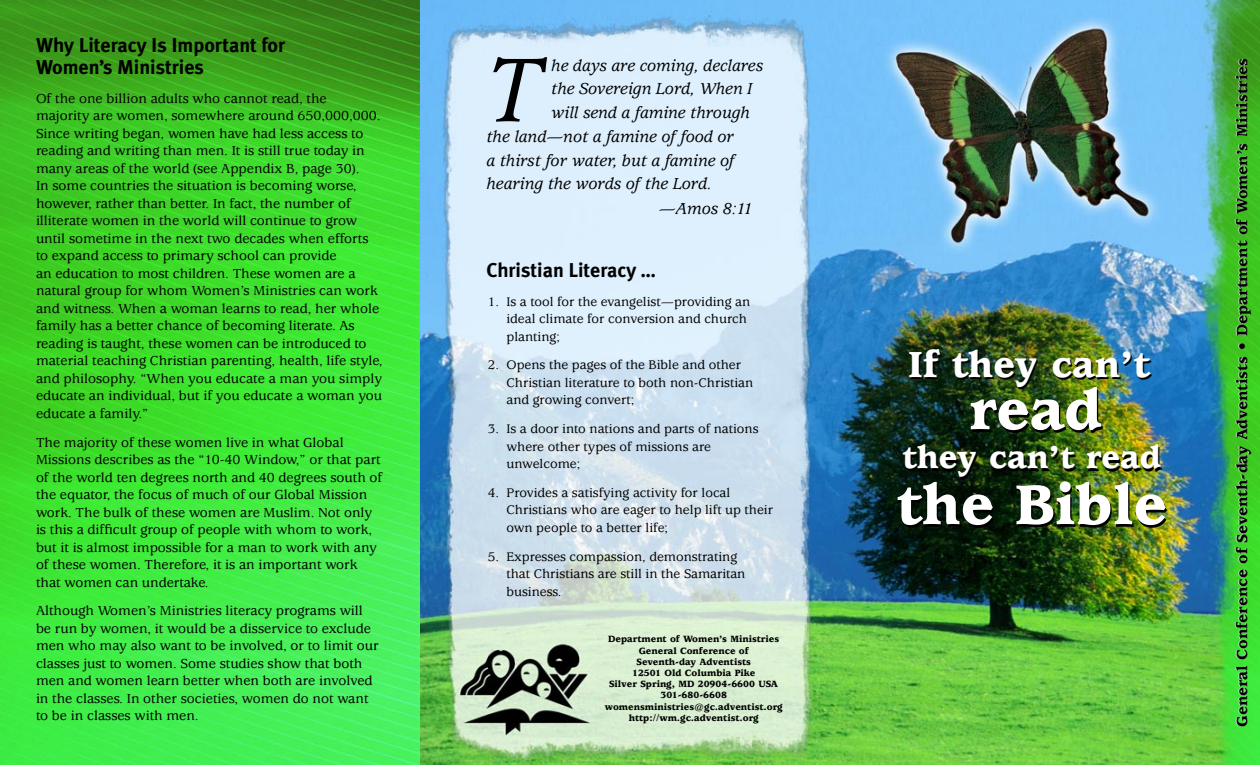
<style>
.page{position:relative;width:1260px;height:765px;background:#fff}
.page>*{position:absolute;margin:0;border:0;box-sizing:border-box;transform-origin:0 0}
.t1{font:italic 500 100px "Usherwood";color:#000}
.Body{font:900 61.38px "Usherwood";color:#fff}
.t2{font:900 40.12px "Usherwood";color:#fff}
.t3{font:900 34.75px "Usherwood";color:#fff}
.subhead{font:700 20px/22.5px "Meta Plus";color:#000}
.Body-2{font:italic 500 17.5px "Usherwood";color:#000}
.t4{font:900 16.25px "Usherwood";color:#000}
.Body-3{font:500 14.38px/17.5px "Usherwood";color:#000}
.hanging_indent{font:500 13.75px/17.5px "Usherwood";color:#000}
.t5{font:900 10px/11.2px "Usherwood";color:#000}
</style>
<div class="page">
<img style="left:0;top:0;width:1260px;height:765px">
<p class="subhead" style="left:36px;top:33px;width:251px">Why Literacy Is Important for<br>Women’s Ministries</p>
<p class="Body-3" style="left:36px;top:90px;width:348px">Of the one billion adults who cannot read, the majority are women, somewhere around 650,000,000.<br>Since writing began, women have had less access to reading and writing than men. It is still true today in many areas of the world (see Appendix B, page 30).<br>In some countries the situation is becoming worse, however, rather than better. In fact, the number of illiterate women in the world will continue to grow until sometime in the next two decades when efforts to expand access to primary school can provide<br>an education to most children. These women are a natural group for whom Women’s Ministries can work and witness. When a woman learns to read, her whole family has a better chance of becoming literate. As reading is taught, these women can be introduced to material teaching Christian parenting, health, life style, and philosophy. “When you educate a man you simply educate an individual, but if you educate a woman you educate a family.”</p>
<p class="Body-3" style="left:36px;top:434px;width:348px">The majority of these women live in what Global Missions describes as the “10-40 Window,” or that part of the world ten degrees north and 40 degrees south of the equator, the focus of much of our Global Mission work. The bulk of these women are Muslim. Not only is this a difficult group of people with whom to work, but it is almost impossible for a man to work with any of these women. Therefore, it is an important work that women can undertake.</p>
<p class="Body-3" style="left:36px;top:602px;width:344px">Although Women’s Ministries literacy programs will be run by women, it would be a disservice to exclude men who may also want to be involved, or to limit our classes just to women. Some studies show that both men and women learn better when both are involved in the classes. In other societies, women do not want to be in classes with men.</p>
<p class="t1" style="left:484px;top:35px;width:59px">T</p>
<p class="Body-2" style="left:551px;top:56px;width:213px">he days are coming, declares</p>
<p class="Body-2" style="left:551px;top:79px;width:203px">the Sovereign Lord, When I</p>
<p class="Body-2" style="left:551px;top:103px;width:200px">will send a famine through</p>
<p class="Body-2" style="left:487px;top:127px;width:249px">the land—not a famine of food or</p>
<p class="Body-2" style="left:487px;top:151px;width:250px">a thirst for water, but a famine of</p>
<p class="Body-2" style="left:487px;top:174px;width:227px">hearing the words of the Lord.</p>
<p class="Body-2" style="left:659px;top:199px;width:96px">—Amos 8:11</p>
<p class="subhead" style="left:487px;top:259px;width:171px">Christian Literacy …</p>
<p class="hanging_indent" style="left:507px;top:293px;width:245px;text-indent:-19px">1. Is a tool for the evangelist—providing an ideal climate for conversion and church planting;</p>
<p class="hanging_indent" style="left:507px;top:357px;width:248px;text-indent:-19px">2. Opens the pages of the Bible and other<br>Christian literature to both non-Christian and growing convert;</p>
<p class="hanging_indent" style="left:507px;top:420px;width:254px;text-indent:-19px">3. Is a door into nations and parts of nations where other types of missions are unwelcome;</p>
<p class="hanging_indent" style="left:507px;top:484px;width:268px;text-indent:-19px">4. Provides a satisfying activity for local<br>Christians who are eager to help lift up their own people to a better life;</p>
<p class="hanging_indent" style="left:507px;top:548px;width:240px;text-indent:-19px">5. Expresses compassion, demonstrating that Christians are still in the Samaritan business.</p>
<p class="t5" style="left:608px;top:634px;width:173px">Department of Women’s Ministries</p>
<p class="t5" style="left:636px;top:645px;width:116px">General Conference of<br>Seventh-day Adventists</p>
<p class="t5" style="left:632px;top:668px;width:125px">12501 Old Columbia Pike</p>
<p class="t5" style="left:609px;top:679px;width:171px">Silver Spring, MD 20904-6600 USA</p>
<p class="t5" style="left:660px;top:690px;width:68px">301-680-6608</p>
<p class="t5" style="left:605px;top:701px;width:179px">womensministries@gc.adventist.org</p>
<p class="t5" style="left:629px;top:713px;width:131px">http://wm.gc.adventist.org</p>
<p class="t2" style="left:909px;top:342px;width:243px">If they can’t</p>
<p class="Body" style="left:969px;top:375px;width:135px">read</p>
<p class="t3" style="left:903px;top:438px;width:260px">they can’t read</p>
<p class="Body" style="left:897px;top:470px;width:272px">the Bible</p>
<p class="t4" style="left:1233px;top:727px;width:670px;rotate:-90deg">General Conference of Seventh-day Adventists • Department of Women’s Ministries</p>
</div>
